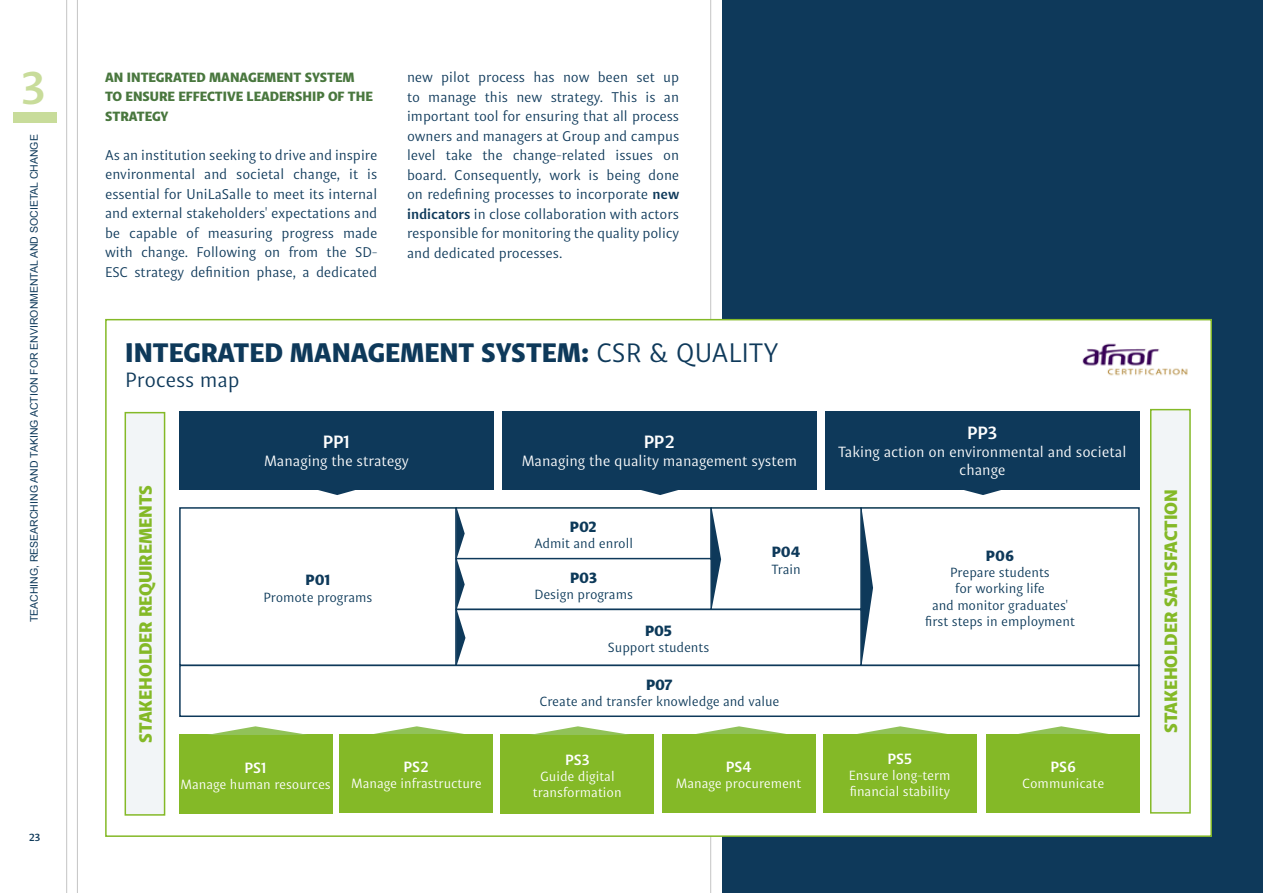
<style>
.page{position:relative;width:1263px;height:893px;background:#fff}
.page>*{position:absolute;margin:0;border:0;box-sizing:border-box;transform-origin:0 0}
.t1{font:700 46.5px "Indivisa Text Sans";color:#c8dc9a}
.t2{font:900 27px "Indivisa Text Sans";color:#0e395a}
.t3{font:21px "Indivisa Text Sans";letter-spacing:-.01em;color:#0e395a}
.t4{font:900 18px "Indivisa Text Sans";color:#84b927}
.t5{font:700 18px "Indivisa Text Sans";letter-spacing:-.005em;color:#fff}
.t6{font:15px/18px "Indivisa Text Sans";letter-spacing:-.005em;color:#fff;text-align:center}
.t7{font:700 15px "Indivisa Text Sans";color:#fff}
.t8{font:900 15px "Indivisa Text Sans";color:#0c3959}
.t9{font:900 15px "Indivisa Text Sans";color:#0e395a}
.t10{font:14.25px/19.5px "Indivisa Text Sans";letter-spacing:-.005em;color:#0e395a;text-align:justify}
.t11{font:13.5px/16.2px "Indivisa Text Sans";letter-spacing:-.005em;color:#0c3959;text-align:center}
.t12{font:13.5px/16.2px "Indivisa Text Sans";letter-spacing:-.005em;color:#fff}
.t13{font:900 13.5px/19.5px "Indivisa Text Sans";color:#49773e}
.t14{font:10.5px "Arial";color:#0e395a}
.t15{font:700 10.5px "Indivisa Text Sans";color:#0e395a}
.s1{font-weight:700}
.s2{font-weight:400}
</style>
<div class="page">
<div style="left:722px;top:0;width:541px;height:893px;background:#0e395a"></div>
<hr style="left:66px;top:0;width:1px;height:893px;background:#c5c5c5">
<hr style="left:77px;top:0;width:1px;height:893px;background:#c5c5c5">
<hr style="left:710px;top:0;width:1px;height:893px;background:#c5c5c5">
<div style="left:13px;top:112px;width:43px;height:10px;background:#c8dc9a"></div>
<div style="left:105px;top:319px;width:1107px;height:518px;background:#fff;border:2px solid #84b927"></div>
<div style="left:179px;top:411px;width:315px;height:79px;background:#0e395a"></div>
<div style="left:502px;top:411px;width:315px;height:79px;background:#0e395a"></div>
<div style="left:825px;top:411px;width:315px;height:78px;background:#0e395a"></div>
<svg style="left:318px;top:490px;width:37px;height:5px"></svg>
<svg style="left:641px;top:490px;width:37px;height:5px"></svg>
<svg style="left:958px;top:489px;width:49px;height:6px"></svg>
<svg style="left:203px;top:726px;width:105px;height:9px"></svg>
<svg style="left:374px;top:726px;width:90px;height:8px"></svg>
<svg style="left:526px;top:726px;width:104px;height:9px"></svg>
<svg style="left:696px;top:726px;width:90px;height:8px"></svg>
<svg style="left:857px;top:726px;width:90px;height:8px"></svg>
<svg style="left:1019px;top:726px;width:89px;height:8px"></svg>
<div style="left:179px;top:735px;width:153px;height:79px;background:#84b927"></div>
<div style="left:662px;top:734px;width:153px;height:78px;background:#84b927"></div>
<div style="left:340px;top:734px;width:153px;height:78px;background:#84b927"></div>
<div style="left:823px;top:734px;width:153px;height:78px;background:#84b927"></div>
<div style="left:501px;top:735px;width:153px;height:78px;background:#84b927"></div>
<div style="left:987px;top:734px;width:153px;height:78px;background:#84b927"></div>
<div style="left:125px;top:413px;width:40px;height:402px;background:#f2f5f7"></div>
<div style="left:125px;top:412px;width:40px;height:404px;border:2px solid #84b927"></div>
<div style="left:179px;top:507px;width:278px;height:159px;border:2px solid #0e395a"></div>
<div style="left:860px;top:507px;width:280px;height:159px;border:2px solid #0e395a"></div>
<div style="left:455px;top:507px;width:257px;height:52px;border:2px solid #0e395a"></div>
<div style="left:710px;top:507px;width:152px;height:103px;border:2px solid #0e395a"></div>
<div style="left:455px;top:558px;width:257px;height:52px;border:2px solid #0e395a"></div>
<div style="left:455px;top:609px;width:407px;height:57px;border:2px solid #0e395a"></div>
<div style="left:179px;top:665px;width:961px;height:52px;border:2px solid #0e395a"></div>
<svg style="left:712px;top:508px;width:9px;height:101px"></svg>
<svg style="left:861px;top:508px;width:12px;height:157px"></svg>
<svg style="left:457px;top:508px;width:8px;height:157px"></svg>
<div style="left:1151px;top:410px;width:39px;height:403px;background:#f2f5f7"></div>
<div style="left:1150px;top:409px;width:41px;height:405px;border:2px solid #84b927"></div>
<img style="left:1082px;top:343px;width:106px;height:33px">
<h1 class="t1" style="left:21px;top:48px;width:26px">3</h1>
<p class="t14" style="left:27px;top:622px;width:489px;rotate:-90deg">TEACHING, RESEARCHING AND TAKING ACTION FOR ENVIRONMENTAL AND SOCIETAL CHANGE</p>
<p class="t15" style="left:29px;top:829px;width:13px">23</p>
<p class="t13" style="left:105px;top:66px;width:269px">AN INTEGRATED MANAGEMENT SYSTEM<br>TO ENSURE EFFECTIVE LEADERSHIP OF THE<br>STRATEGY</p>
<p class="t10" style="left:105px;top:144px;width:274px">As an institution seeking to drive and inspire environmental and societal change, it is essential for UniLaSalle to meet its internal and external stakeholders' expectations and be capable of measuring progress made with change. Following on from the SD-ESC strategy definition phase, a dedicated</p>
<p class="t10" style="left:407px;top:67px;width:274px">new pilot process has now been set up to manage this new strategy. This is an important tool for ensuring that all process owners and managers at Group and campus level take the change-related issues on board. Consequently, work is being done on redefining processes to incorporate <span class="s1">new indicators</span> in close collaboration with actors responsible for monitoring the quality policy and dedicated processes.</p>
<h2 class="t2" style="left:125px;top:328px;width:655px">INTEGRATED MANAGEMENT SYSTEM: <span class="s2">CSR &amp; QUALITY</span></h2>
<h3 class="t3" style="left:125px;top:363px;width:116px">Process map</h3>
<p class="t4" style="left:130px;top:743px;width:259px;rotate:-90deg">STAKEHOLDER REQUIREMENTS</p>
<p class="t5" style="left:323px;top:427px;width:29px">PP1</p>
<p class="t6" style="left:264px;top:451px;width:146px">Managing the strategy</p>
<p class="t9" style="left:306px;top:567px;width:26px">P01</p>
<p class="t11" style="left:264px;top:588px;width:110px">Promote programs</p>
<p class="t7" style="left:245px;top:755px;width:24px">PS1</p>
<p class="t12" style="left:181px;top:775px;width:152px">Manage human resources</p>
<p class="t7" style="left:404px;top:754px;width:27px">PS2</p>
<p class="t12" style="left:351px;top:774px;width:132px">Manage infrastructure</p>
<p class="t5" style="left:644px;top:427px;width:33px">PP2</p>
<p class="t6" style="left:522px;top:451px;width:277px">Managing the quality management system</p>
<p class="t8" style="left:570px;top:513px;width:29px">P02</p>
<p class="t11" style="left:534px;top:535px;width:100px">Admit and enroll</p>
<p class="t8" style="left:570px;top:564px;width:29px">P03</p>
<p class="t11" style="left:534px;top:585px;width:100px">Design programs</p>
<p class="t9" style="left:772px;top:539px;width:30px">P04</p>
<p class="t11" style="left:771px;top:560px;width:31px">Train</p>
<p class="t8" style="left:645px;top:618px;width:29px">P05</p>
<p class="t11" style="left:608px;top:639px;width:103px">Support students</p>
<p class="t8" style="left:646px;top:671px;width:28px">P07</p>
<p class="t11" style="left:539px;top:692px;width:241px">Create and transfer knowledge and value</p>
<p class="t7" style="left:565px;top:747px;width:26px">PS3</p>
<p class="t12" style="left:533px;top:767px;width:90px;text-align:center">Guide digital transformation</p>
<p class="t7" style="left:726px;top:754px;width:27px">PS4</p>
<p class="t12" style="left:676px;top:774px;width:127px">Manage procurement</p>
<p class="t5" style="left:967px;top:418px;width:32px">PP3</p>
<p class="t6" style="left:838px;top:442px;width:290px">Taking action on environmental and societal change</p>
<p class="t9" style="left:986px;top:543px;width:30px">P06</p>
<p class="t11" style="left:925px;top:564px;width:151px">Prepare students<br>for working life<br>and monitor graduates' first steps in employment</p>
<p class="t7" style="left:887px;top:746px;width:26px">PS5</p>
<p class="t12" style="left:849px;top:766px;width:103px">Ensure long-term financial stability</p>
<p class="t7" style="left:1050px;top:754px;width:27px">PS6</p>
<p class="t12" style="left:1022px;top:774px;width:84px">Communicate</p>
<p class="t4" style="left:1155px;top:733px;width:245px;rotate:-90deg">STAKEHOLDER SATISFACTION</p>
</div>
